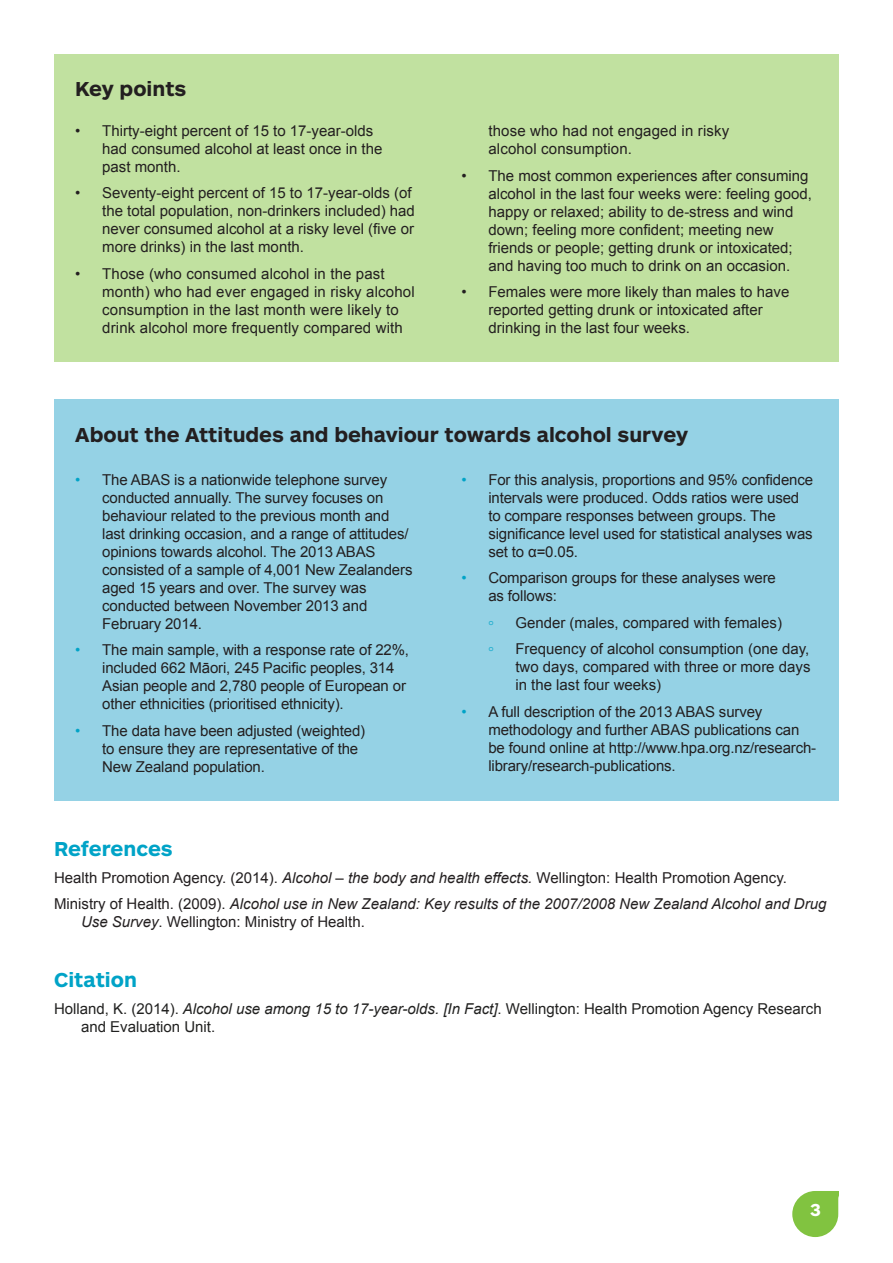
<style>
.page{position:relative;width:893px;height:1263px;background:#fff}
.page>*{position:absolute;margin:0;border:0;box-sizing:border-box;transform-origin:0 0}
.Black_Level_1_Headin{font:700 21px "ARS Maquette Pro";color:#231f20}
.Blue_Heading{font:700 21px "ARS Maquette Pro";color:#00a3c7}
.t1{font:700 18px "ARS Maquette Pro";color:#fff}
.Body_Copy{font:15px/18px "Arial";letter-spacing:-.01em;color:#231f20}
.List_Paragraph{font:15px/18px "Arial";color:#231f20}
.t2{font:italic 15px/18px "Arial";color:#231f20}
.zfact_dot1{font:15px/18px "Arial";color:#212120}
.Body_Copy-2{font:700 15px "Arial";color:#00a3c7}
.s1{color:#00a3c7}
.s2{font-style:italic}
.s3{font-style:normal}
</style>
<div class="page">
<svg style="left:792px;top:1191px;width:47px;height:46px"></svg>
<div style="left:54px;top:399px;width:785px;height:402px;background:#95d2e5"></div>
<div style="left:54px;top:54px;width:785px;height:307px;background:#c1e1a0"></div>
<p class="Black_Level_1_Headin" style="left:75px;top:75px;width:113px">Key points</p>
<p class="List_Paragraph" style="left:102px;top:121px;width:282px;text-indent:-27px">• Thirty-eight percent of 15 to 17-year-olds had consumed alcohol at least once in the past month.</p>
<p class="List_Paragraph" style="left:102px;top:184px;width:314px;text-indent:-27px">• Seventy-eight percent of 15 to 17-year-olds (of the total population, non-drinkers included) had never consumed alcohol at a risky level (five or more drinks) in the last month.</p>
<p class="List_Paragraph" style="left:102px;top:264px;width:314px;text-indent:-27px">• Those (who consumed alcohol in the past month) who had ever engaged in risky alcohol consumption in the last month were likely to drink alcohol more frequently compared with</p>
<p class="List_Paragraph" style="left:488px;top:122px;width:242px">those who had not engaged in risky alcohol consumption.</p>
<p class="List_Paragraph" style="left:488px;top:166px;width:325px;text-indent:-27px">• The most common experiences after consuming alcohol in the last four weeks were: feeling good, happy or relaxed; ability to de-stress and wind down; feeling more confident; meeting new friends or people; getting drunk or intoxicated; and having too much to drink on an occasion.</p>
<p class="List_Paragraph" style="left:488px;top:283px;width:302px;text-indent:-27px">• Females were more likely than males to have reported getting drunk or intoxicated after drinking in the last four weeks.</p>
<p class="Black_Level_1_Headin" style="left:75px;top:421px;width:614px">About the Attitudes and behaviour towards alcohol survey</p>
<p class="Body_Copy" style="left:102px;top:470px;width:312px;text-indent:-27px"><span class="s1">•</span> The ABAS is a nationwide telephone survey conducted annually. The survey focuses on behaviour related to the previous month and last drinking occasion, and a range of attitudes/ opinions towards alcohol. The 2013 ABAS consisted of a sample of 4,001 New Zealanders aged 15 years and over. The survey was conducted between November 2013 and February 2014.</p>
<p class="Body_Copy" style="left:102px;top:641px;width:308px;text-indent:-27px"><span class="s1">•</span> The main sample, with a response rate of 22%, included 662 Māori, 245 Pacific peoples, 314<br>Asian people and 2,780 people of European or other ethnicities (prioritised ethnicity).</p>
<p class="Body_Copy" style="left:102px;top:721px;width:264px;text-indent:-27px"><span class="s1">•</span> The data have been adjusted (weighted) to ensure they are representative of the<br>New Zealand population.</p>
<p class="Body_Copy" style="left:488px;top:471px;width:326px;text-indent:-27px"><span class="s1">•</span> For this analysis, proportions and 95% confidence intervals were produced. Odds ratios were used to compare responses between groups. The significance level used for statistical analyses was set to α=0.05.</p>
<p class="Body_Copy" style="left:488px;top:569px;width:289px;text-indent:-27px"><span class="s1">•</span> Comparison groups for these analyses were as follows:</p>
<p class="Body_Copy-2" style="left:488px;top:612px;width:7px">◦</p>
<p class="Body_Copy" style="left:515px;top:614px;width:268px">Gender (males, compared with females)</p>
<p class="Body_Copy-2" style="left:488px;top:639px;width:7px">◦</p>
<p class="Body_Copy" style="left:515px;top:640px;width:297px;text-align:justify">Frequency of alcohol consumption (one day, two days, compared with three or more days in the last four weeks)</p>
<p class="Body_Copy" style="left:488px;top:703px;width:329px;text-indent:-27px"><span class="s1">•</span> A full description of the 2013 ABAS survey methodology and further ABAS publications can be found online at http://www.hpa.org.nz/research&shy;library/research-publications.</p>
<p class="Blue_Heading" style="left:54px;top:835px;width:120px">References</p>
<p class="Body_Copy" style="left:54px;top:869px;width:734px">Health Promotion Agency. (2014). <span class="s2">Alcohol – the body and health effects.</span> Wellington: Health Promotion Agency.</p>
<p class="t2" style="left:81px;top:895px;width:747px;text-indent:-27px"><span class="s3">Ministry of Health. (2009).</span> Alcohol use in New Zealand: Key results of the 2007/2008 New Zealand Alcohol and Drug<br>Use Survey<span class="s3">. Wellington: Ministry of Health.</span></p>
<p class="Blue_Heading" style="left:54px;top:966px;width:84px">Citation</p>
<p class="zfact_dot1" style="left:81px;top:1000px;width:742px;text-indent:-27px">Holland, K. (2014). <span class="s2">Alcohol use among 15 to 17-year-olds. [In Fact]</span>. Wellington: Health Promotion Agency Research and Evaluation Unit.</p>
<p class="t1" style="left:810px;top:1198px;width:12px">3</p>
</div>
